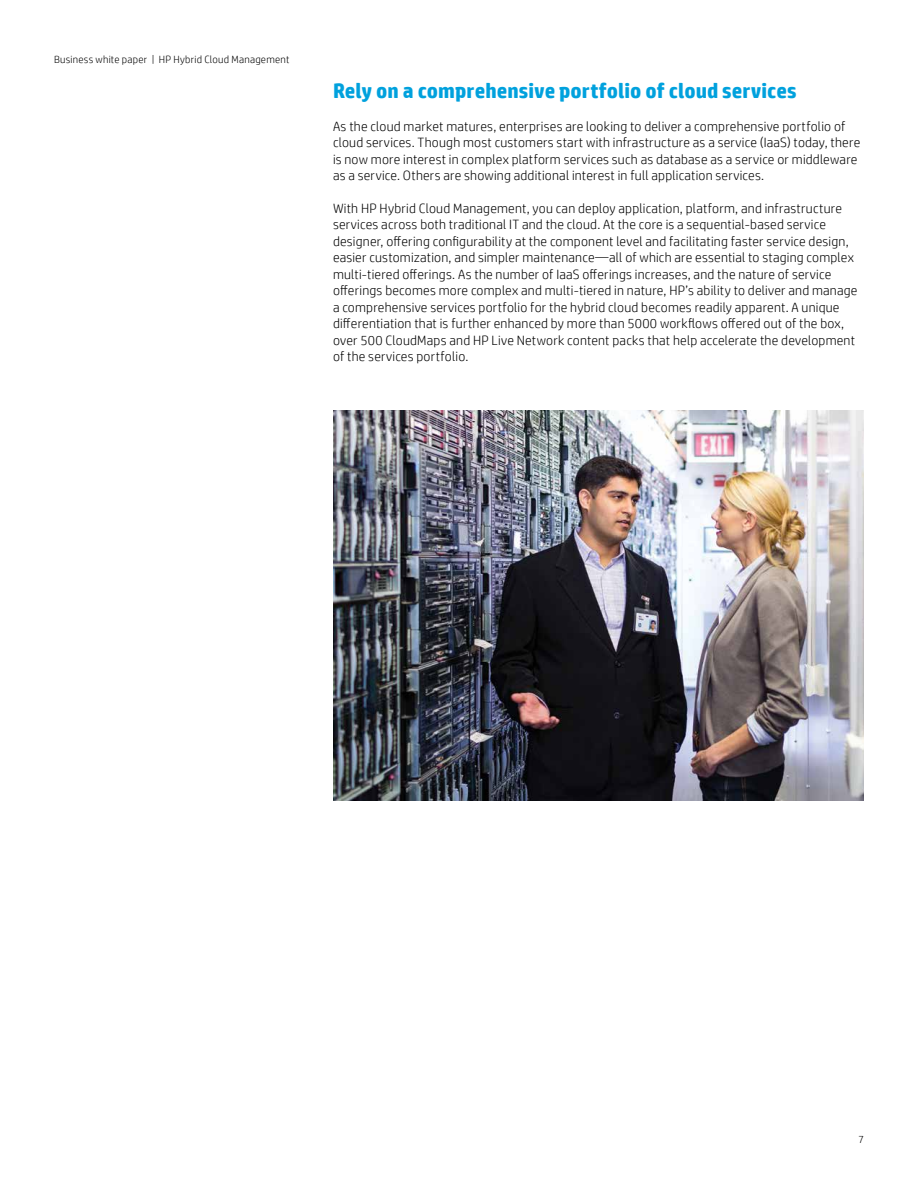
<style>
.page{position:relative;width:918px;height:1188px;background:#fff}
.page>*{position:absolute;margin:0;border:0;box-sizing:border-box;transform-origin:0 0}
.Subhead_14_16_bold_b{font:700 21px "HP Simplified";color:#00a1dd}
.Body{font:300 13.5px/16.5px "HP Simplified";letter-spacing:.015em;color:#000}
.Title_descriptor{font:300 10.5px "HP Simplified";letter-spacing:.025em;color:#000}
</style>
<div class="page">
<img style="left:333px;top:410px;width:531px;height:390px">
<p class="Title_descriptor" style="left:54px;top:53px;width:237px">Business white paper | HP Hybrid Cloud Management</p>
<p class="Subhead_14_16_bold_b" style="left:333px;top:78px;width:465px">Rely on a comprehensive portfolio of cloud services</p>
<p class="Body" style="left:333px;top:118px;width:529px">As the cloud market matures, enterprises are looking to deliver a comprehensive portfolio of cloud services. Though most customers start with infrastructure as a service (IaaS) today, there is now more interest in complex platform services such as database as a service or middleware as a service. Others are showing additional interest in full application services.</p>
<p class="Body" style="left:333px;top:200px;width:526px">With HP Hybrid Cloud Management, you can deploy application, platform, and infrastructure services across both traditional IT and the cloud. At the core is a sequential-based service designer, offering configurability at the component level and facilitating faster service design, easier customization, and simpler maintenance—all of which are essential to staging complex multi-tiered offerings. As the number of IaaS offerings increases, and the nature of service offerings becomes more complex and multi-tiered in nature, HP’s ability to deliver and manage a comprehensive services portfolio for the hybrid cloud becomes readily apparent. A unique differentiation that is further enhanced by more than 5000 workflows offered out of the box, over 500 CloudMaps and HP Live Network content packs that help accelerate the development of the services portfolio.</p>
<p class="Title_descriptor" style="left:858px;top:1133px;width:7px">7</p>
</div>
